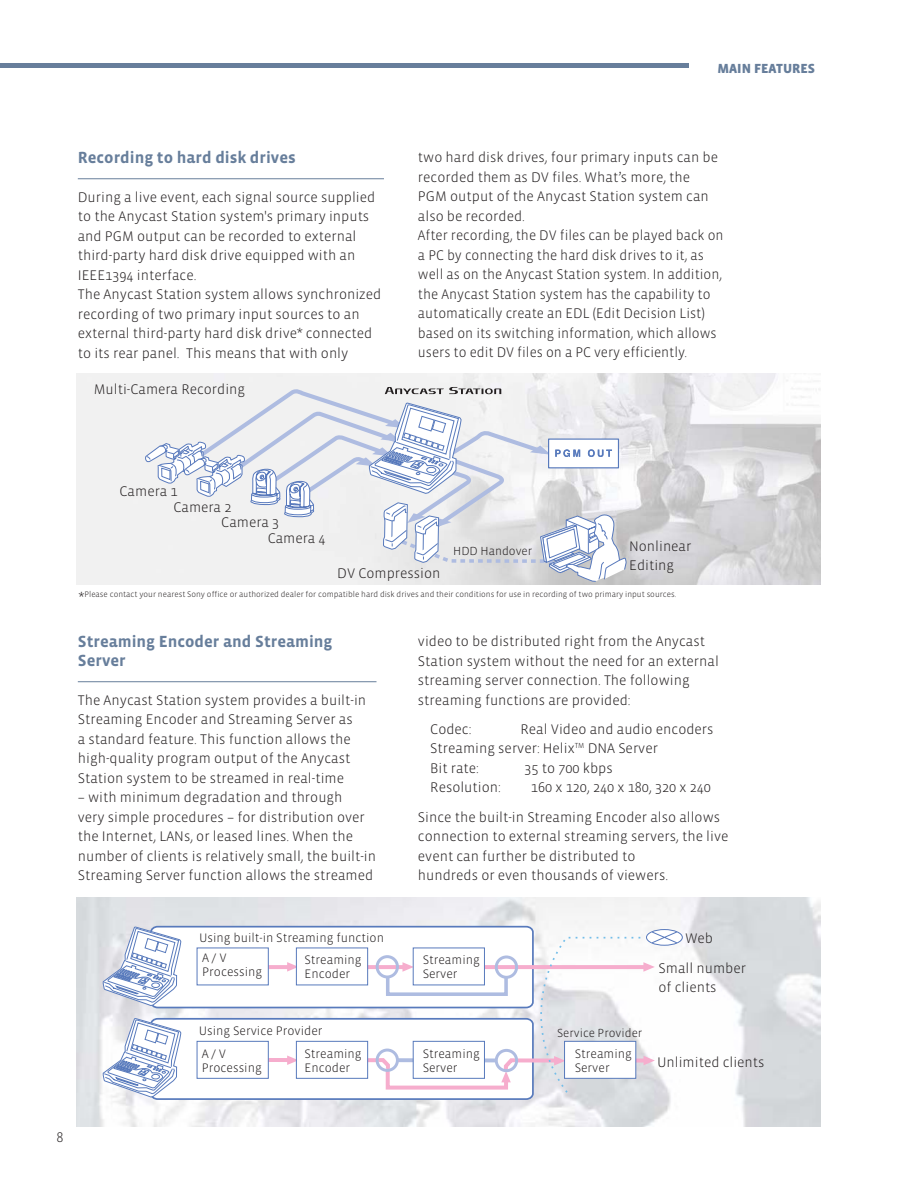
<style>
.page{position:relative;width:918px;height:1188px;background:#fff}
.page>*{position:absolute;margin:0;border:0;box-sizing:border-box;transform-origin:0 0}
.t1{font:700 16.5px/19.5px "Vista Sans";color:#677e9b}
.t2{font:300 14.25px/19.5px "Vista Sans";color:#231f20}
.t3{font:900 13.5px "Vista Sans";color:#677e9b}
.t4{font:300 12.6px/13.5px "Vista Sans";color:#231f20}
.t5{font:300 12px "Vista Sans";color:#231f20}
.t6{font:300 8.25px "Vista Sans";color:#231f20}
.s1{font-size:13.5px}
</style>
<div class="page">
<img style="left:76px;top:898px;width:744px;height:228px">
<svg style="left:646px;top:929px;width:37px;height:17px"></svg>
<svg style="left:102px;top:925px;width:576px;height:176px"></svg>
<hr style="left:78px;top:681px;width:298px;height:1px;background:#677e9b">
<hr style="left:0;top:64px;width:688px;height:4px;background:#677e9b">
<img style="left:76px;top:373px;width:744px;height:212px">
<svg style="left:195px;top:384px;width:310px;height:159px"></svg>
<svg style="left:383px;top:503px;width:244px;height:82px"></svg>
<svg style="left:144px;top:441px;width:171px;height:77px"></svg>
<div style="left:548px;top:439px;width:71px;height:29px;background:#fff;border:1px solid #587abc"></div>
<svg style="left:356px;top:402px;width:224px;height:93px"></svg>
<svg style="left:588px;top:449px;width:24px;height:8px"></svg>
<svg style="left:385px;top:387px;width:116px;height:7px"></svg>
<hr style="left:78px;top:178px;width:306px;height:1px;background:#677e9b">
<p class="t1" style="left:78px;top:150px;width:219px">Recording to hard disk drives</p>
<p class="t2" style="left:78px;top:189px;width:305px">During a live event, each signal source supplied to the Anycast Station system's primary inputs and PGM output can be recorded to external third-party hard disk drive equipped with an IEEE1394 interface.<br>The Anycast Station system allows synchronized recording of two primary input sources to an external third-party hard disk drive<span class="s1">*</span> connected to its rear panel. This means that with only</p>
<p class="t2" style="left:94px;top:381px;width:153px">Multi-Camera Recording</p>
<p class="t3" style="left:717px;top:63px;width:99px">MAIN FEATURES</p>
<p class="t2" style="left:418px;top:149px;width:307px">two hard disk drives, four primary inputs can be recorded them as DV files. What’s more, the<br>PGM output of the Anycast Station system can also be recorded.<br>After recording, the DV files can be played back on a PC by connecting the hard disk drives to it, as well as on the Anycast Station system. In addition, the Anycast Station system has the capability to automatically create an EDL (Edit Decision List) based on its switching information, which allows users to edit DV files on a PC very efficiently.</p>
<p class="t2" style="left:120px;top:483px;width:60px">Camera 1</p>
<p class="t2" style="left:173px;top:499px;width:60px">Camera 2</p>
<p class="t2" style="left:221px;top:514px;width:60px">Camera 3</p>
<p class="t2" style="left:268px;top:529px;width:60px">Camera 4</p>
<p class="t2" style="left:337px;top:564px;width:105px">DV Compression</p>
<p class="t5" style="left:453px;top:547px;width:81px">HDD Handover</p>
<p class="t2" style="left:629px;top:538px;width:64px">Nonlinear<br>Editing</p>
<p class="t6" style="left:79px;top:591px;width:599px"><span class="s1">*</span>Please contact your nearest Sony office or authorized dealer for compatible hard disk drives and their conditions for use in recording of two primary input sources.</p>
<p class="t1" style="left:78px;top:633px;width:256px">Streaming Encoder and Streaming<br>Server</p>
<p class="t2" style="left:78px;top:692px;width:290px">The Anycast Station system provides a built-in Streaming Encoder and Streaming Server as<br>a standard feature. This function allows the high-quality program output of the Anycast Station system to be streamed in real-time</p>
<p class="t2" style="left:78px;top:789px;width:300px">– with minimum degradation and through<br>very simple procedures – for distribution over the Internet, LANs, or leased lines. When the number of clients is relatively small, the built-in Streaming Server function allows the streamed</p>
<p class="t2" style="left:418px;top:633px;width:303px">video to be distributed right from the Anycast Station system without the need for an external streaming server connection. The following streaming functions are provided:</p>
<p class="t2" style="left:430px;top:720px;width:43px">Codec:</p>
<p class="t2" style="left:430px;top:720px;width:285px;text-indent:90px">Real Video and audio encoders<br>Streaming server: Helix<sup>TM</sup> DNA Server<br>Bit rate:</p>
<p class="t2" style="left:524px;top:759px;width:90px">35 to 700 kbps</p>
<p class="t2" style="left:430px;top:779px;width:72px">Resolution:</p>
<p class="t2" style="left:531px;top:779px;width:182px">160 x 120, 240 x 180, 320 x 240</p>
<p class="t2" style="left:418px;top:809px;width:312px">Since the built-in Streaming Encoder also allows connection to external streaming servers, the live event can further be distributed to<br>hundreds or even thousands of viewers.</p>
<p class="t4" style="left:199px;top:932px;width:186px">Using built-in Streaming function</p>
<p class="t4" style="left:202px;top:952px;width:62px">A/ V<br>Processing</p>
<p class="t4" style="left:304px;top:955px;width:59px">Streaming<br>Encoder</p>
<p class="t4" style="left:423px;top:955px;width:59px">Streaming<br>Server</p>
<p class="t4" style="left:199px;top:1025px;width:125px">Using Service Provider</p>
<p class="t5" style="left:557px;top:1028px;width:87px">Service Provider</p>
<p class="t4" style="left:202px;top:1049px;width:62px">A / V<br>Processing</p>
<p class="t4" style="left:304px;top:1049px;width:59px">Streaming<br>Encoder</p>
<p class="t4" style="left:423px;top:1049px;width:59px">Streaming<br>Server</p>
<p class="t4" style="left:575px;top:1049px;width:59px">Streaming<br>Server</p>
<p class="t2" style="left:659px;top:924px;width:89px;line-height:29.8px;text-align:center">Web<br>Small number</p>
<p class="t2" style="left:659px;top:979px;width:60px">of clients</p>
<p class="t2" style="left:657px;top:1053px;width:109px">Unlimited clients</p>
<p class="t2" style="left:57px;top:1129px;width:9px">8</p>
</div>
